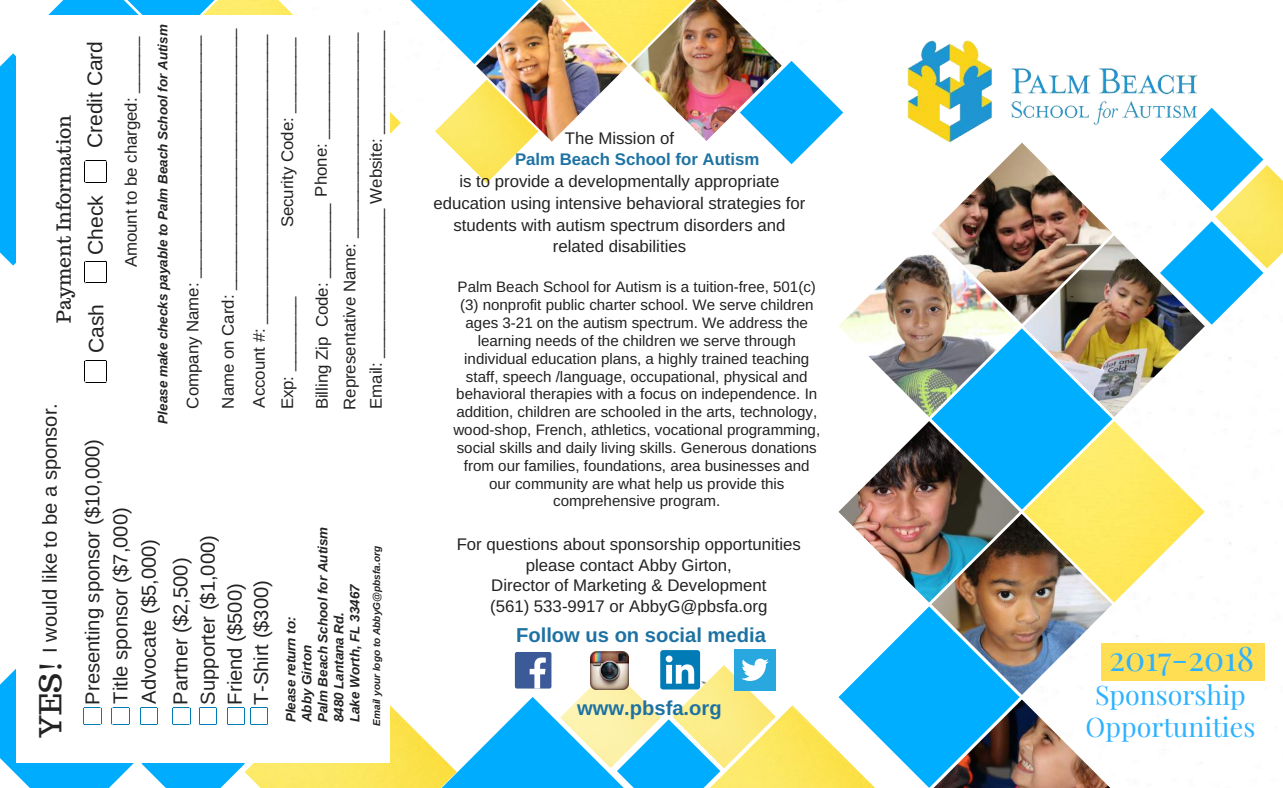
<style>
.page{position:relative;width:1283px;height:788px;background:#fff}
.page>*{position:absolute;margin:0;border:0;box-sizing:border-box;transform-origin:0 0}
.t1{font:33.62px "Playfair Display";color:#2eb2ff}
.t2{font:26.88px/31.9px "Playfair Display";color:#2eb2ff;text-align:center}
.t3{font:21px "Arimo";color:#222}
.t4{font:20.12px/26.9px "Arimo";color:#222}
.t5{font:700 20.12px "Arimo";color:#1d72a3}
.t6{font:19.38px "Trocchi";color:#222}
.t7{font:16.75px/21.5px "Arimo";color:#222;text-align:center}
.t8{font:700 16.75px "Arimo";color:#1d72a3}
.t9{font:15.12px/17.8px "Arimo";color:#222;text-align:center}
.t10{font:italic 700 13.38px/15.9px "Arimo";color:#222}
.t11{font:italic 700 10.12px "Arimo";color:#222}
.s1{font-family:"Trocchi";font-size:30.25px}
</style>
<div class="page">
<img style="left:245px;top:705px;width:196px;height:82px">
<img style="left:839px;top:254px;width:180px;height:163px">
<img style="left:838px;top:421px;width:181px;height:181px">
<img style="left:838px;top:606px;width:181px;height:181px">
<img style="left:931px;top:143px;width:181px;height:181px">
<img style="left:931px;top:328px;width:181px;height:181px">
<img style="left:931px;top:514px;width:181px;height:180px">
<img style="left:933px;top:699px;width:90px;height:88px">
<img style="left:1023px;top:421px;width:181px;height:181px">
<img style="left:1023px;top:606px;width:89px;height:181px">
<img style="left:1116px;top:421px;width:88px;height:88px">
<img style="left:1116px;top:513px;width:88px;height:124px">
<img style="left:1023px;top:235px;width:181px;height:182px">
<img style="left:1215px;top:165px;width:67px;height:103px">
<img style="left:1160px;top:221px;width:103px;height:104px">
<img style="left:1160px;top:108px;width:103px;height:103px">
<img style="left:0;top:668px;width:134px;height:119px">
<div style="left:1101px;top:643px;width:163px;height:38px;background:#ffde54"></div>
<img style="left:907px;top:40px;width:290px;height:102px">
<img style="left:435px;top:121px;width:93px;height:62px">
<img style="left:141px;top:763px;width:104px;height:24px">
<img style="left:582px;top:667px;width:79px;height:52px">
<img style="left:768px;top:64px;width:75px;height:100px">
<img style="left:48px;top:0;width:79px;height:15px">
<img style="left:127px;top:0;width:45px;height:15px">
<img style="left:172px;top:0;width:110px;height:15px">
<img style="left:282px;top:4px;width:11px;height:11px">
<img style="left:390px;top:22px;width:86px;height:99px">
<img style="left:410px;top:0;width:66px;height:64px">
<img style="left:476px;top:0;width:151px;height:142px">
<img style="left:565px;top:0;width:65px;height:64px">
<img style="left:630px;top:0;width:151px;height:141px">
<img style="left:719px;top:0;width:76px;height:64px">
<img style="left:591px;top:652px;width:37px;height:37px">
<img style="left:672px;top:665px;width:103px;height:54px">
<div style="left:660px;top:650px;width:40px;height:39px;background:#007bb6;border-radius:3px"></div>
<svg style="left:665px;top:655px;width:29px;height:28px"></svg>
<div style="left:515px;top:652px;width:36px;height:36px;background:#3d5a98;border-radius:2px"></div>
<svg style="left:529px;top:657px;width:17px;height:31px"></svg>
<img style="left:710px;top:705px;width:165px;height:82px">
<img style="left:624px;top:719px;width:96px;height:68px">
<img style="left:441px;top:696px;width:183px;height:91px">
<div style="left:734px;top:649px;width:41px;height:41px;background:#29a7df"></div>
<svg style="left:741px;top:658px;width:27px;height:23px"></svg>
<div style="left:0;top:53px;width:16px;height:212px;background:#00acfd"></div>
<div style="left:16px;top:15px;width:373px;height:747px;background:#fff"></div>
<svg style="left:83px;top:707px;width:19px;height:18px"></svg>
<svg style="left:112px;top:707px;width:18px;height:18px"></svg>
<svg style="left:140px;top:707px;width:18px;height:18px"></svg>
<svg style="left:173px;top:707px;width:18px;height:18px"></svg>
<svg style="left:199px;top:707px;width:18px;height:18px"></svg>
<svg style="left:227px;top:707px;width:42px;height:18px"></svg>
<svg style="left:84px;top:360px;width:23px;height:23px"></svg>
<svg style="left:84px;top:261px;width:23px;height:22px"></svg>
<svg style="left:84px;top:160px;width:23px;height:23px"></svg>
<p class="t6" style="left:51px;top:323px;width:209px;rotate:-90deg">Payment Information</p>
<p class="t4" style="left:36px;top:738px;width:336px;rotate:-90deg"><span class="s1">YES!</span> I would like to be a sponsor.</p>
<p class="t3" style="left:83px;top:148px;width:109px;rotate:-90deg">Credit Card</p>
<p class="t7" style="left:120px;top:267px;width:232px;rotate:-90deg">Amount to be charged: ______</p>
<p class="t10" style="left:155px;top:423px;width:400px;rotate:-90deg">Please make checks payable to Palm Beach School for Autism</p>
<p class="t7" style="left:175px;top:408px;width:382px;line-height:35.6px;text-align:left;rotate:-90deg">Company Name: __________________________<br>Name on Card: ____________________________</p>
<p class="t7" style="left:245px;top:409px;width:377px;line-height:28.1px;text-align:left;rotate:-90deg">Account #: _______________________________<br>Exp: ________</p>
<p class="t7" style="left:270px;top:409px;width:375px;line-height:34.8px;text-align:right;rotate:-90deg">Security Code: ________<br>Billing Zip Code: ________ Phone: ___________</p>
<p class="t7" style="left:365px;top:409px;width:380px;rotate:-90deg">Email: ________________ Website: ___________</p>
<p class="t7" style="left:339px;top:410px;width:379px;rotate:-90deg">Representative Name: ______________________</p>
<p class="t3" style="left:84px;top:255px;width:61px;rotate:-90deg">Check</p>
<p class="t3" style="left:85px;top:353px;width:50px;rotate:-90deg">Cash</p>
<p class="t4" style="left:78px;top:704px;width:267px;line-height:28.1px;rotate:-90deg">Presenting sponsor ($10,000)<br>Title sponsor ($7,000)<br>Advocate ($5,000)</p>
<p class="t4" style="left:167px;top:704px;width:171px;rotate:-90deg">Partner ($2,500)<br>Supporter ($1,000)<br>Friend ($500)<br>T-Shirt ($300)</p>
<p class="t10" style="left:283px;top:722px;width:197px;rotate:-90deg">Please return to:<br>Abby Girton<br>Palm Beach School for Autism<br>8480 Lantana Rd.<br>Lake Worth, FL 33467</p>
<p class="t11" style="left:371px;top:725px;width:181px;rotate:-90deg">Email your logo to AbbyG@pbsfa.org</p>
<p class="t7" style="left:565px;top:128px;width:111px">The Mission of</p>
<p class="t7" style="left:433px;top:171px;width:374px">is to provide a developmentally appropriate education using intensive behavioral strategies for students with autism spectrum disorders and related disabilities</p>
<p class="t8" style="left:515px;top:150px;width:246px">Palm Beach School for Autism</p>
<p class="t9" style="left:453px;top:278px;width:368px">Palm Beach School for Autism is a tuition-free, 501(c) (3) nonprofit public charter school. We serve children ages 3-21 on the autism spectrum. We address the learning needs of the children we serve through individual education plans, a highly trained teaching staff, speech /language, occupational, physical and behavioral therapies with a focus on independence. In addition, children are schooled in the arts, technology, wood-shop, French, athletics, vocational programming, social skills and daily living skills. Generous donations from our families, foundations, area businesses and our community are what help us provide this comprehensive program.</p>
<p class="t7" style="left:457px;top:534px;width:346px;line-height:20.6px">For questions about sponsorship opportunities please contact Abby Girton,<br>Director of Marketing &amp; Development<br>(561) 533-9917 or AbbyG@pbsfa.org</p>
<p class="t5" style="left:516px;top:623px;width:251px">Follow us on social media</p>
<p class="t5" style="left:577px;top:696px;width:146px">www.pbsfa.org</p>
<h1 class="t1" style="left:1109px;top:634px;width:147px">2017-2018</h1>
<h2 class="t2" style="left:1085px;top:678px;width:171px">Sponsorship<br>Opportunities</h2>
</div>
